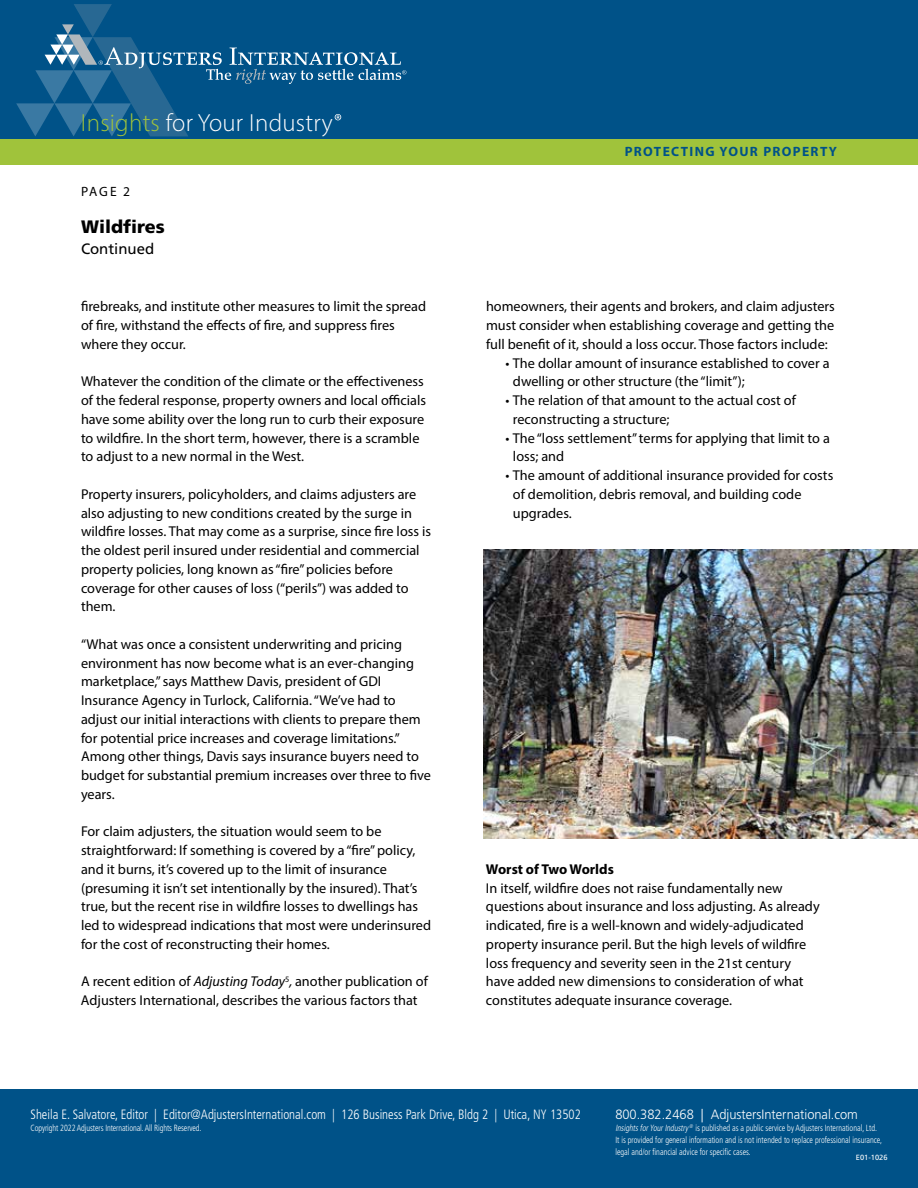
<style>
.page{position:relative;width:918px;height:1188px;background:#fff}
.page>*{position:absolute;margin:0;border:0;box-sizing:border-box;transform-origin:0 0}
.t1{font:300 24.9px "Myriad Pro";letter-spacing:.01em;color:#fff}
.t2{font:900 18px "Frutiger LT Std";color:#000}
.t3{font:15px "Frutiger LT Std";color:#000}
.t4{font:14.25px/18.8px "Myriad Pro";color:#000}
.t5{font:700 14.25px "Myriad Pro";color:#000}
.t6{font:300 condensed 13.5px "Frutiger LT Std";color:#fff;scale:.95 1}
.t7{font:300 13.5px "Frutiger LT Std";color:#fff;scale:.95 1}
.t8{font:700 13.5px "Myriad Pro";letter-spacing:.1em;color:#005288}
.t9{font:13.5px "Myriad Pro";color:#000}
.t10{font:300 condensed 9px/12px "Frutiger LT Std";color:#fff;scale:.9 1}
.t11{font:7.5px "Frutiger LT Std";color:#fff}
.s1{color:#a0c33b}
.s2{font-style:italic}
</style>
<div class="page">
<div style="left:0;top:0;width:918px;height:139px;background:#005288"></div>
<div style="left:0;top:140px;width:918px;height:25px;background:#a0c33b"></div>
<svg style="left:16px;top:4px;width:390px;height:132px"></svg>
<div style="left:0;top:1089px;width:918px;height:99px;background:#005288"></div>
<img style="left:484px;top:549px;width:434px;height:290px">
<h1 class="t1" style="left:81px;top:108px;width:253px"><span class="s1">Insights</span> for Your Industry</h1>
<p class="t9" style="left:81px;top:183px;width:50px">PAGE 2</p>
<p class="t2" style="left:81px;top:215px;width:85px">Wildfires</p>
<p class="t3" style="left:81px;top:239px;width:75px">Continued</p>
<p class="t4" style="left:81px;top:297px;width:347px">firebreaks, and institute other measures to limit the spread of fire, withstand the effects of fire, and suppress fires where they occur.</p>
<p class="t4" style="left:81px;top:372px;width:347px">Whatever the condition of the climate or the effectiveness of the federal response, property owners and local officials have some ability over the long run to curb their exposure to wildfire. In the short term, however, there is a scramble to adjust to a new normal in the West.</p>
<p class="t4" style="left:81px;top:484px;width:352px">Property insurers, policyholders, and claims adjusters are also adjusting to new conditions created by the surge in wildfire losses. That may come as a surprise, since fire loss is the oldest peril insured under residential and commercial property policies, long known as “fire” policies before coverage for other causes of loss (“perils”) was added to them.</p>
<p class="t4" style="left:81px;top:634px;width:352px">“What was once a consistent underwriting and pricing environment has now become what is an ever-changing marketplace,” says Matthew Davis, president of GDI Insurance Agency in Turlock, California. “We’ve had to adjust our initial interactions with clients to prepare them for potential price increases and coverage limitations.” Among other things, Davis says insurance buyers need to budget for substantial premium increases over three to five years.</p>
<p class="t4" style="left:81px;top:822px;width:352px">For claim adjusters, the situation would seem to be straightforward: If something is covered by a “fire” policy, and it burns, it’s covered up to the limit of insurance (presuming it isn’t set intentionally by the insured). That’s true, but the recent rise in wildfire losses to dwellings has led to widespread indications that most were underinsured for the cost of reconstructing their homes.</p>
<p class="t4" style="left:81px;top:972px;width:348px">A recent edition of <span class="s2">Adjusting Today</span><sup>5</sup><span class="s2">,</span> another publication of<br>Adjusters International, describes the various factors that</p>
<p class="t8" style="left:625px;top:143px;width:214px">PROTECTING YOUR PROPERTY</p>
<p class="t4" style="left:486px;top:297px;width:350px;text-align:justify">homeowners, their agents and brokers, and claim adjusters must consider when establishing coverage and getting the full benefit of it, should a loss occur. Those factors include:</p>
<p class="t4" style="left:513px;top:353px;width:318px;text-indent:-7px">• The dollar amount of insurance established to cover a dwelling or other structure (the “limit”);</p>
<p class="t4" style="left:513px;top:391px;width:284px;text-indent:-7px">• The relation of that amount to the actual cost of reconstructing a structure;</p>
<p class="t4" style="left:513px;top:428px;width:319px;text-indent:-7px">• The “loss settlement” terms for applying that limit to a loss; and</p>
<p class="t4" style="left:513px;top:466px;width:322px;text-indent:-7px">• The amount of additional insurance provided for costs of demolition, debris removal, and building code upgrades.</p>
<p class="t5" style="left:486px;top:860px;width:129px">Worst of Two Worlds</p>
<p class="t4" style="left:486px;top:878px;width:335px">In itself, wildfire does not raise fundamentally new questions about insurance and loss adjusting. As already indicated, fire is a well-known and widely-adjudicated property insurance peril. But the high levels of wildfire loss frequency and severity seen in the 21st century have added new dimensions to consideration of what constitutes adequate insurance coverage.</p>
<p class="t6" style="left:31px;top:1107px;width:581px">Sheila E. Salvatore, Editor | Editor@AdjustersInternational.com | 126 Business Park Drive, Bldg 2 | Utica, NY 13502</p>
<p class="t7" style="left:615px;top:1107px;width:257px">800.382.2468 | AdjustersInternational.com</p>
<p class="t10" style="left:31px;top:1122px;width:191px">Copyright 2022 Adjusters International. All Rights Reserved.</p>
<p class="t10" style="left:615px;top:1122px;width:298px"><span class="s2">InsightsforYourIndustry</span><sup>®</sup> is published as a public service by Adjusters International, Ltd.<br>It is provided for general information and is not intended to replace professional insurance, legal and/or financial advice for specific cases.</p>
<p class="t11" style="left:856px;top:1153px;width:33px">E01-1026</p>
</div>
